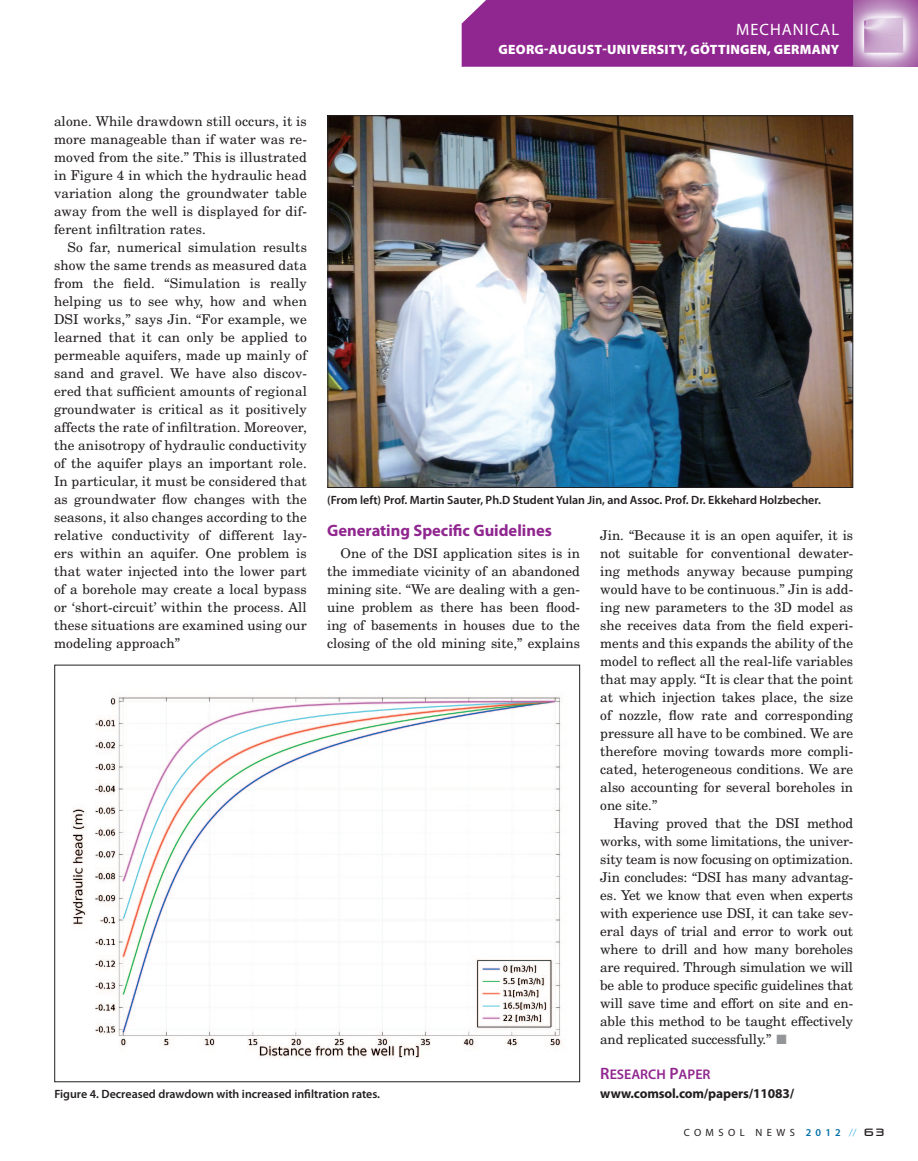
<style>
.page{position:relative;width:918px;height:1161px;background:#fff}
.page>*{position:absolute;margin:0;border:0;box-sizing:border-box;transform-origin:0 0}
.t1{font:700 16.5px "Myriad Pro";color:#90268f}
.t2{font:16.5px "Myriad Pro";letter-spacing:.06em;color:#fff}
.t3{font:14.1px "Myriad Pro Semibold SC850";color:#90268f}
.t4{font:13.5px/18px "New Century Schlbk";color:#231f20;text-align:justify}
.t5{font:900 13.5px "Myriad Pro";letter-spacing:.02em;color:#fff}
.t6{font:700 13.5px "Myriad Pro";letter-spacing:-.01em;color:#231f20}
.t7{font:600 12px "Myriad Pro";color:#231f20}
.t8{font:10.5px "Myriad Pro Semibold SC850";color:#006ea8}
.t9{font:10.5px "Myriad Pro";color:#231f20}
.s1{color:#939598}
.s2{font-size:16.5px}
.s3{font-family:"Myriad Pro";color:#231f20}
.s4{font-family:"Myriad Pro Light SC850";color:#009cd6}
.s5{font-family:"Pirulen SC850";color:#231f20}
</style>
<div class="page">
<img style="left:71px;top:696px;width:492px;height:363px">
<img style="left:329px;top:117px;width:522px;height:369px">
<div style="left:462px;top:0;width:391px;height:67px;background:#90268f"></div>
<img style="left:853px;top:0;width:65px;height:67px">
<p class="t2" style="left:736px;top:21px;width:105px">MECHANICAL</p>
<p class="t5" style="left:498px;top:42px;width:342px">GEORG-AUGUST-UNIVERSITY, GÖTTINGEN, GERMANY</p>
<p class="t4" style="left:54px;top:112px;width:254px">alone. While drawdown still occurs, it is more manageable than if water was re&shy;moved from the site.” This is illustrated in Figure 4 in which the hydraulic head variation along the groundwater table away from the well is displayed for dif&shy;ferent infiltration rates.</p>
<p class="t4" style="left:54px;top:238px;width:254px;text-indent:14px">So far, numerical simulation results show the same trends as measured data from the field. “Simulation is really helping us to see why, how and when DSI works,” says Jin. “For example, we learned that it can only be applied to permeable aquifers, made up mainly of sand and gravel. We have also discov&shy;ered that sufficient amounts of regional groundwater is critical as it positively affects the rate of infiltration. Moreover, the anisotropy of hydraulic conductivity of the aquifer plays an important role.<br>In particular, it must be considered that as groundwater flow changes with the seasons, it also changes according to the relative conductivity of different lay&shy;ers within an aquifer. One problem is that water injected into the lower part of a borehole may create a local bypass or ‘short-circuit’ within the process. All these situations are examined using our modeling approach”</p>
<p class="t7" style="left:327px;top:493px;width:495px">(From left) Prof. Martin Sauter, Ph.D Student Yulan Jin, and Assoc. Prof. Dr. Ekkehard Holzbecher.</p>
<p class="t1" style="left:327px;top:522px;width:226px">Generating Specific Guidelines</p>
<p class="t4" style="left:327px;top:544px;width:254px;text-indent:14px">One of the DSI application sites is in the immediate vicinity of an abandoned mining site. “We are dealing with a gen&shy;uine problem as there has been flood&shy;ing of basements in houses due to the closing of the old mining site,” explains</p>
<p class="t4" style="left:600px;top:526px;width:254px">Jin. “Because it is an open aquifer, it is not suitable for conventional dewater&shy;ing methods anyway because pumping would have to be continuous.” Jin is add&shy;ing new parameters to the 3D model as she receives data from the field experi&shy;ments and this expands the ability of the model to reflect all the real-life variables that may apply. “It is clear that the point at which injection takes place, the size of nozzle, flow rate and corresponding pressure all have to be combined. We are therefore moving towards more compli&shy;cated, heterogeneous conditions. We are also accounting for several boreholes in one site.”</p>
<p class="t4" style="left:600px;top:814px;width:254px;text-indent:14px">Having proved that the DSI method works, with some limitations, the univer&shy;sity team is now focusing on optimization.<br>Jin concludes: “DSI has many advantag&shy;es. Yet we know that even when experts with experience use DSI, it can take sev&shy;eral days of trial and error to work out where to drill and how many boreholes are required. Through simulation we will be able to produce specific guidelines that will save time and effort on site and en&shy;able this method to be taught effectively and replicated successfully.” <span class="s1">■</span></p>
<p class="t3" style="left:600px;top:1066px;width:110px"><span class="s2">R</span>ESEARCH <span class="s2">P</span>APER</p>
<p class="t7" style="left:54px;top:1088px;width:327px">Figure 4. Decreased drawdown with increased infiltration rates.</p>
<p class="t6" style="left:600px;top:1086px;width:196px">www.comsol.com/papers/11083/</p>
<p class="t9" style="left:684px;top:1126px;width:32px">COMS</p>
<p class="t9" style="left:728px;top:1126px;width:37px">O L NE</p>
<p class="t8" style="left:777px;top:1126px;width:109px"><span class="s3">WS</span> 2012 <span class="s4">//</span> <span class="s5">63</span></p>
</div>
